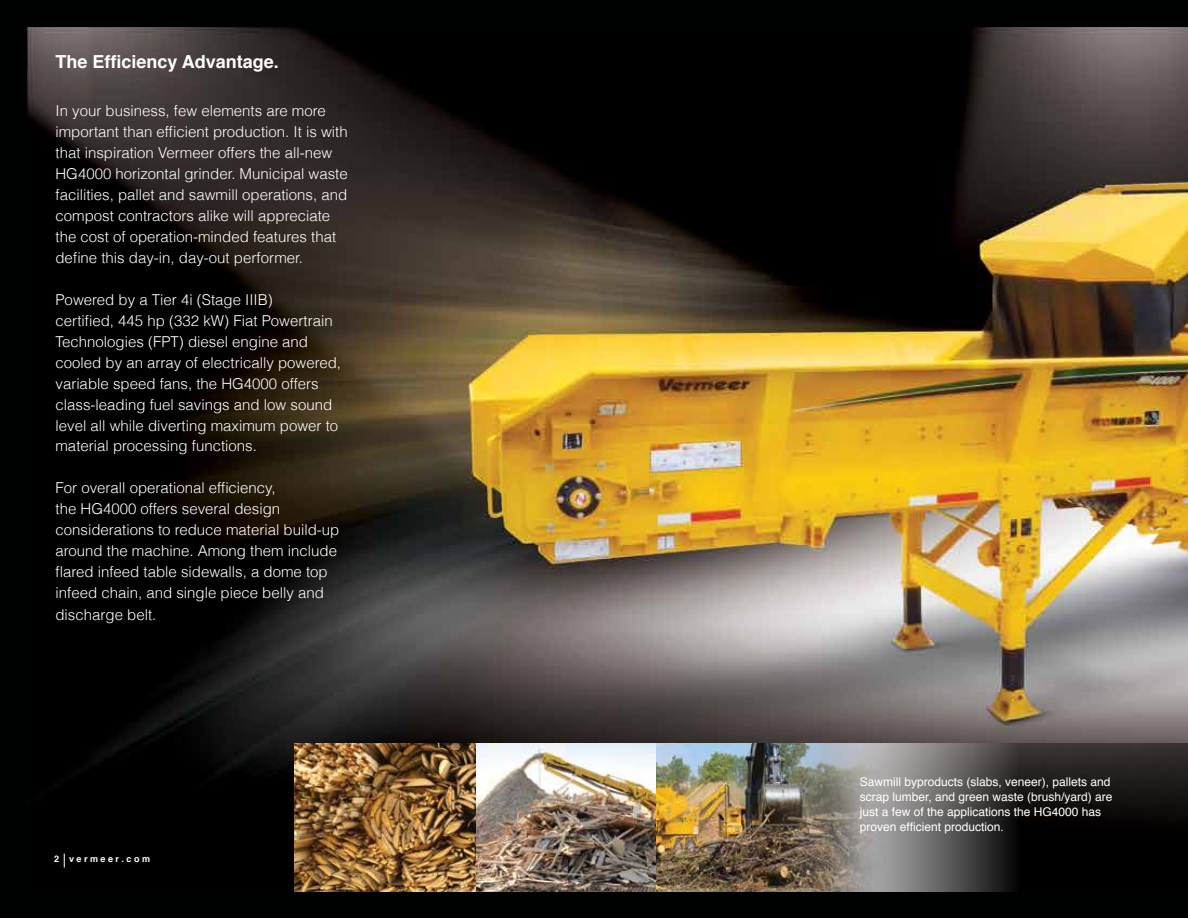
<style>
.page{position:relative;width:1188px;height:918px;background:#000101}
.page>*{position:absolute;margin:0;border:0;box-sizing:border-box;transform-origin:0 0}
.t1{font:700 18px "Helvetica";color:#fff}
.t2{font:300 15px/21px "Helvetica";color:#fff}
.t3{font:12px/15px "Helvetica";color:#fff}
.t4{font:700 9px "Helvetica";color:#fff}
</style>
<div class="page">
<img style="left:27px;top:27px;width:1161px;height:716px">
<img style="left:294px;top:743px;width:362px;height:149px">
<img style="left:656px;top:743px;width:476px;height:149px">
<p class="t1" style="left:56px;top:47px;width:225px">The Efficiency Advantage.</p>
<p class="t2" style="left:56px;top:99px;width:294px">In your business, few elements are more important than efficient production. It is with that inspiration Vermeer offers the all-new HG4000 horizontal grinder. Municipal waste facilities, pallet and sawmill operations, and compost contractors alike will appreciate the cost of operation-minded features that define this day-in, day-out performer.</p>
<p class="t2" style="left:56px;top:288px;width:287px">Powered by a Tier 4i (Stage IIIB)<br>certified, 445 hp (332 kW) Fiat Powertrain Technologies (FPT) diesel engine and cooled by an array of electrically powered, variable speed fans, the HG4000 offers class-leading fuel savings and low sound level all while diverting maximum power to material processing functions.</p>
<p class="t2" style="left:56px;top:477px;width:285px">For overall operational efficiency,<br>the HG4000 offers several design considerations to reduce material build-up around the machine. Among them include flared infeed table sidewalls, a dome top infeed chain, and single piece belly and discharge belt.</p>
<p class="t4" style="left:54px;top:852px;width:98px">2 v e r m e e r . c o m</p>
<p class="t3" style="left:860px;top:775px;width:254px">Sawmill byproducts (slabs, veneer), pallets and scrap lumber, and green waste (brush/yard) are just a few of the applications the HG4000 has proven efficient production.</p>
</div>
